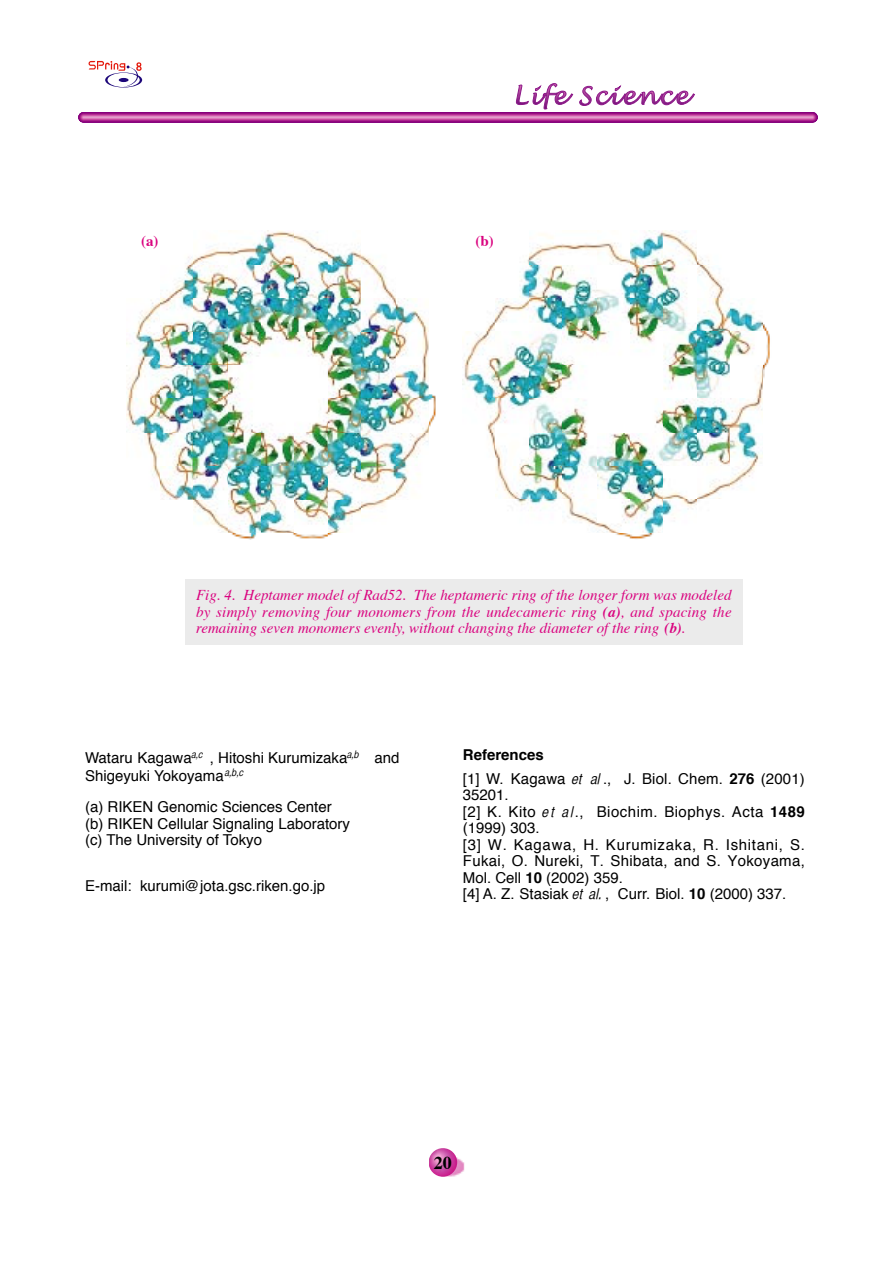
<style>
.page{position:relative;width:893px;height:1263px;background:#fff}
.page>*{position:absolute;margin:0;border:0;box-sizing:border-box;transform-origin:0 0}
.t1{font:700 18px "Times";color:#000}
.t2{font:15px/16.5px "Helvetica";color:#000}
.t3{font:italic 15px/16.5px "Times";color:#da027f;text-align:justify}
.t4{font:15px/16.5px "Helvetica";letter-spacing:.02em;color:#000}
.t5{font:700 15px "Times";color:#da027f}
.s1{font-weight:700}
.s2{font-family:"Helvetica CY Oblique"}
</style>
<div class="page">
<div style="left:186px;top:579px;width:557px;height:66px;background:#ebebeb"></div>
<svg style="left:516px;top:83px;width:179px;height:27px"></svg>
<div style="left:83px;top:112px;width:729px;height:11px;background:#83017d"></div>
<div style="left:83px;top:112px;width:729px;height:10px;background:#88017d"></div>
<div style="left:83px;top:113px;width:729px;height:9px;background:#8f017d"></div>
<div style="left:83px;top:113px;width:729px;height:8px;background:#970d80"></div>
<div style="left:83px;top:114px;width:729px;height:7px;background:#aa228c"></div>
<div style="left:83px;top:114px;width:729px;height:6px;background:#b52f93"></div>
<div style="left:83px;top:115px;width:729px;height:5px;background:#c84da3"></div>
<hr style="left:83px;top:115px;width:729px;height:4px;background:#d35fac">
<hr style="left:83px;top:116px;width:729px;height:3px;background:#dd70b5">
<hr style="left:83px;top:116px;width:729px;height:2px;background:#e183bf">
<hr style="left:83px;top:117px;width:729px;height:1px;background:#e2a1cf">
<svg style="left:89px;top:61px;width:53px;height:27px"></svg>
<img style="left:432px;top:1157px;width:33px;height:20px">
<img style="left:429px;top:1148px;width:28px;height:29px;border-radius:50%">
<img style="left:527px;top:231px;width:182px;height:34px">
<img style="left:462px;top:265px;width:308px;height:269px">
<img style="left:616px;top:534px;width:37px;height:5px">
<img style="left:188px;top:231px;width:187px;height:34px">
<img style="left:126px;top:265px;width:310px;height:269px">
<img style="left:231px;top:534px;width:102px;height:5px">
<p class="t5" style="left:141px;top:231px;width:19px">(a)</p>
<p class="t5" style="left:475px;top:230px;width:20px">(b)</p>
<p class="t3" style="left:196px;top:588px;width:537px">Fig. 4. Heptamer model of Rad52. The heptameric ring of the longer form was modeled by simply removing four monomers from the undecameric ring <span class="s1">(a)</span>, and spacing the remaining seven monomers evenly, without changing the diameter of the ring <span class="s1">(b)</span>.</p>
<p class="t2" style="left:85px;top:749px;width:316px;line-height:18px">Wataru Kagawa<sup>a,c</sup> , Hitoshi Kurumizaka<sup>a,b</sup> and<br>Shigeyuki Yokoyama<sup>a,b,c</sup></p>
<p class="t2" style="left:85px;top:800px;width:267px">(a) RIKEN Genomic Sciences Center (b) RIKEN Cellular Signaling Laboratory (c) The University of Tokyo</p>
<p class="t2" style="left:85px;top:878px;width:242px">E-mail: kurumi@jota.gsc.riken.go.jp</p>
<p class="t2" style="left:463px;top:744px;width:343px;line-height:23.7px"><span class="s1">References<br></span>[1] W. Kagawa <span class="s2">et al</span> ., J. Biol. Chem. <span class="s1">276</span> (2001)</p>
<p class="t4" style="left:463px;top:788px;width:344px">35201.<br>[2] K. Kito <span class="s2">et al</span>., Biochim. Biophys. Acta <span class="s1">1489 </span>(1999) 303.<br>[3] W. Kagawa, H. Kurumizaka, R. Ishitani, S.<br>Fukai, O. Nureki, T. Shibata, and S. Yokoyama,<br>Mol. Cell <span class="s1">10</span> (2002) 359.<br>[4] A. Z. Stasiak <span class="s2">et al.</span> , Curr. Biol. <span class="s1">10</span> (2000) 337.</p>
<p class="t1" style="left:434px;top:1151px;width:19px">20</p>
</div>
